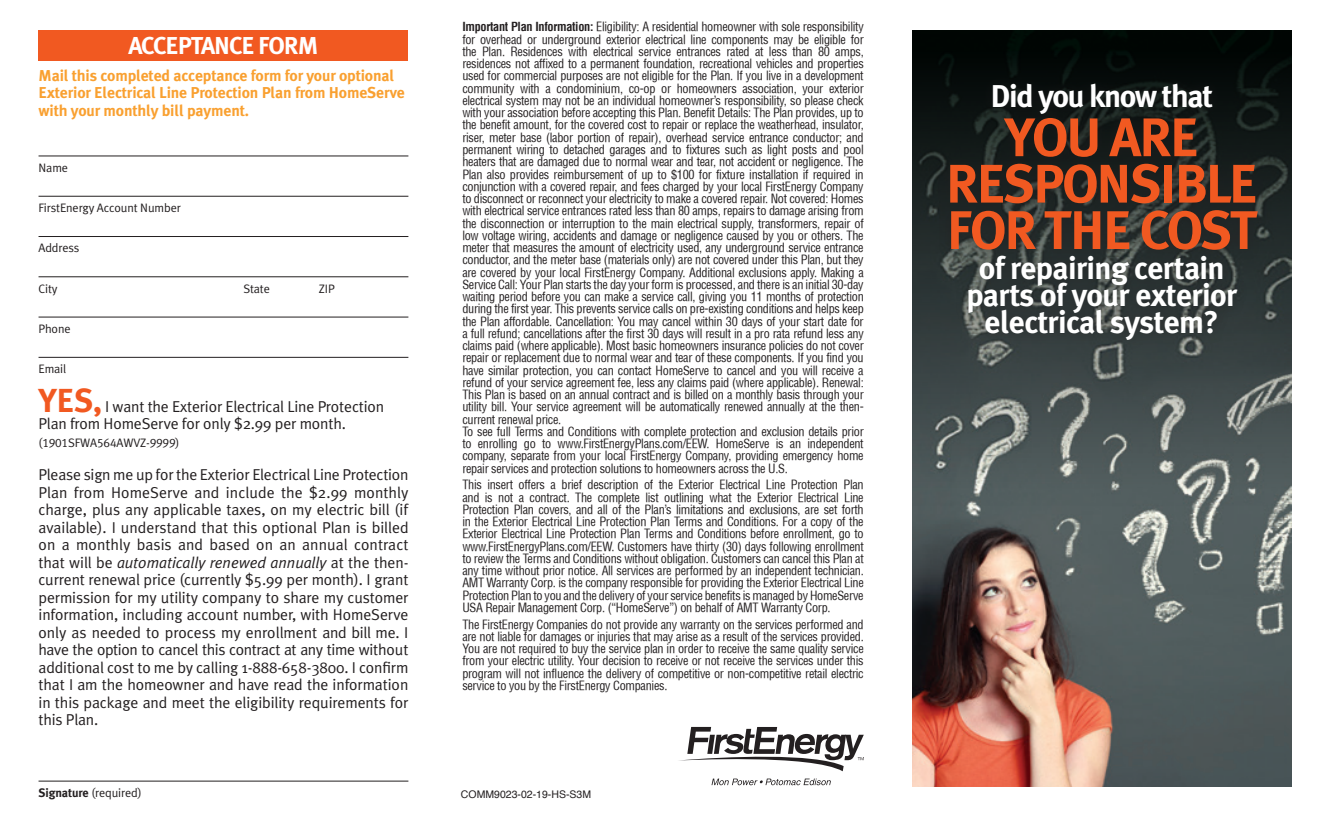
<style>
.page{position:relative;width:1324px;height:820px;background:#fff}
.page>*{position:absolute;margin:0;border:0;box-sizing:border-box;transform-origin:0 0}
.t1{font:700 54.25px "Meta Plus";letter-spacing:-.04em;color:#f15921}
.t2{font:700 31.5px "Meta Plus";letter-spacing:-.02em;color:#fff}
.t3{font:700 31.5px "Meta Plus";letter-spacing:-.04em;color:#fff}
.t4{font:700 24.32px "Meta Plus";letter-spacing:-.04em;color:#fff}
.t5{font:15.75px/17.5px "Meta Plus Normal";letter-spacing:-.01em;color:#231f20}
.t6{font:700 15.75px/17.5px "Meta Plus";letter-spacing:-.01em;color:#f9a030}
.t7{font:condensed 12.25px/12.2px "Helvetica";letter-spacing:-.025em;color:#231f20;text-align:justify}
.t8{font:12.25px "Meta Plus Normal";letter-spacing:-.01em;color:#231f20}
.t9{font:12.25px "Meta Plus Normal Caps";letter-spacing:-.01em;color:#231f20}
.t10{font:10.5px "Helvetica";color:#231f20}
.s1{font-family:"Meta Plus";font-weight:700;font-size:33.25px;color:#f15921}
.s2{font-style:italic}
.s3{font-family:"Meta Plus";font-weight:700}
.s4{font-family:"Helvetica LT";font-weight:700}
</style>
<div class="page">
<img style="left:912px;top:505px;width:378px;height:281px">
<div style="left:39px;top:30px;width:369px;height:31px;background:#f15921"></div>
<svg style="left:912px;top:30px;width:378px;height:475px;background:#3c4544"></svg>
<div style="left:937px;top:73px;width:331px;height:278px;background:#231f20;opacity:.55"></div>
<hr style="left:39px;top:156px;width:369px;height:1px;background:#231f20">
<hr style="left:39px;top:196px;width:369px;height:1px;background:#231f20">
<hr style="left:39px;top:236px;width:369px;height:1px;background:#231f20">
<hr style="left:39px;top:276px;width:369px;height:1px;background:#231f20">
<hr style="left:39px;top:317px;width:369px;height:1px;background:#231f20">
<hr style="left:39px;top:357px;width:369px;height:1px;background:#231f20">
<hr style="left:39px;top:780px;width:369px;height:1px;background:#231f20">
<svg style="left:711px;top:778px;width:119px;height:7px"></svg>
<svg style="left:679px;top:726px;width:184px;height:45px"></svg>
<p class="t4" style="left:128px;top:32px;width:191px">ACCEPTANCE FORM</p>
<p class="t6" style="left:39px;top:67px;width:368px">Mail this completed acceptance form for your optional<br>Exterior Electrical Line Protection Plan from HomeServe with your monthly bill payment.</p>
<p class="t8" style="left:39px;top:161px;width:31px">Name</p>
<p class="t8" style="left:39px;top:201px;width:144px">FirstEnergy Account Number</p>
<p class="t8" style="left:39px;top:241px;width:42px">Address</p>
<p class="t8" style="left:39px;top:281px;width:21px">City</p>
<p class="t8" style="left:243px;top:281px;width:28px">State</p>
<p class="t8" style="left:319px;top:281px;width:18px">ZIP</p>
<p class="t8" style="left:39px;top:322px;width:34px">Phone</p>
<p class="t8" style="left:39px;top:362px;width:29px">Email</p>
<p class="t5" style="left:39px;top:397px;width:347px"><span class="s1">YES,</span> I want the Exterior Electrical Line Protection<br>Plan from HomeServe for only $2.99 per month.</p>
<p class="t9" style="left:39px;top:435px;width:142px">(1901SFWA564AWVZ-9999)</p>
<p class="t5" style="left:39px;top:465px;width:371px;text-align:justify">Please sign me up for the Exterior Electrical Line Protection Plan from HomeServe and include the $2.99 monthly charge, plus any applicable taxes, on my electric bill (if available). I understand that this optional Plan is billed on a monthly basis and based on an annual contract that will be <span class="s2">automatically renewed annually</span> at the then&shy;current renewal price (currently $5.99 per month). I grant permission for my utility company to share my customer information, including account number, with HomeServe only as needed to process my enrollment and bill me. I have the option to cancel this contract at any time without additional cost to me by calling 1-888-658-3800. I confirm that I am the homeowner and have read the information in this package and meet the eligibility requirements for this Plan.</p>
<p class="t8" style="left:39px;top:785px;width:105px"><span class="s3">Signature</span> (required)</p>
<p class="t7" style="left:462px;top:21px;width:403px"><span class="s4">Important Plan Information:</span> Eligibility: A residential homeowner with sole responsibility for overhead or underground exterior electrical line components may be eligible for the Plan. Residences with electrical service entrances rated at less than 80 amps, residences not affixed to a permanent foundation, recreational vehicles and properties used for commercial purposes are not eligible for the Plan. If you live in a development community with a condominium, co-op or homeowners association, your exterior electrical system may not be an individual homeowner’s responsibility, so please check with your association before accepting this Plan. Benefit Details: The Plan provides, up to the benefit amount, for the covered cost to repair or replace the weatherhead, insulator, riser, meter base (labor portion of repair), overhead service entrance conductor; and permanent wiring to detached garages and to fixtures such as light posts and pool heaters that are damaged due to normal wear and tear, not accident or negligence. The Plan also provides reimbursement of up to $100 for fixture installation if required in conjunction with a covered repair, and fees charged by your local FirstEnergy Company to disconnect or reconnect your electricity to make a covered repair. Not covered: Homes with electrical service entrances rated less than 80 amps, repairs to damage arising from the disconnection or interruption to the main electrical supply, transformers, repair of low voltage wiring, accidents and damage or negligence caused by you or others. The meter that measures the amount of electricity used, any underground service entrance conductor, and the meter base (materials only) are not covered under this Plan, but they are covered by your local FirstEnergy Company. Additional exclusions apply. Making a Service Call: Your Plan starts the day your form is processed, and there is an initial 30-day waiting period before you can make a service call, giving you 11 months of protection during the first year. This prevents service calls on pre-existing conditions and helps keep the Plan affordable. Cancellation: You may cancel within 30 days of your start date for a full refund; cancellations after the first 30 days will result in a pro rata refund less any claims paid (where applicable). Most basic homeowners insurance policies do not cover repair or replacement due to normal wear and tear of these components. If you find you have similar protection, you can contact HomeServe to cancel and you will receive a refund of your service agreement fee, less any claims paid (where applicable). Renewal:<br>This Plan is based on an annual contract and is billed on a monthly basis through your utility bill. Your service agreement will be automatically renewed annually at the then&shy;current renewal price.</p>
<p class="t7" style="left:462px;top:425px;width:403px">To see full Terms and Conditions with complete protection and exclusion details prior to enrolling go to www.FirstEnergyPlans.com/EEW. HomeServe is an independent company, separate from your local FirstEnergy Company, providing emergency home repair services and protection solutions to homeowners across the U.S.</p>
<p class="t7" style="left:462px;top:478px;width:403px">This insert offers a brief description of the Exterior Electrical Line Protection Plan and is not a contract. The complete list outlining what the Exterior Electrical Line Protection Plan covers, and all of the Plan’s limitations and exclusions, are set forth in the Exterior Electrical Line Protection Plan Terms and Conditions. For a copy of the Exterior Electrical Line Protection Plan Terms and Conditions before enrollment, go to www.FirstEnergyPlans.com/EEW. Customers have thirty (30) days following enrollment to review the Terms and Conditions without obligation. Customers can cancel this Plan at any time without prior notice. All services are performed by an independent technician.<br>AMT Warranty Corp. is the company responsible for providing the Exterior Electrical Line Protection Plan to you and the delivery of your service benefits is managed by HomeServe USA Repair Management Corp. (“HomeServe”) on behalf of AMT Warranty Corp.</p>
<p class="t7" style="left:462px;top:617px;width:403px">The FirstEnergy Companies do not provide any warranty on the services performed and are not liable for damages or injuries that may arise as a result of the services provided.<br>You are not required to buy the service plan in order to receive the same quality service from your electric utility. Your decision to receive or not receive the services under this program will not influence the delivery of competitive or non-competitive retail electric service to you by the FirstEnergy Companies.</p>
<p class="t10" style="left:461px;top:786px;width:132px">COMM9023-02-19-HS-S3M</p>
<p class="t3" style="left:990px;top:78px;width:224px">Did you know that</p>
<p class="t1" style="left:1004px;top:106px;width:196px">YOU ARE</p>
<p class="t1" style="left:945px;top:152px;width:313px">RESPONSIBLE</p>
<p class="t1" style="left:946px;top:199px;width:313px">FOR THE COST</p>
<p class="t2" style="left:978px;top:249px;width:247px">of repairing certain</p>
<p class="t2" style="left:966px;top:276px;width:272px">parts of your exterior</p>
<p class="t2" style="left:984px;top:303px;width:236px">electrical system?</p>
</div>
